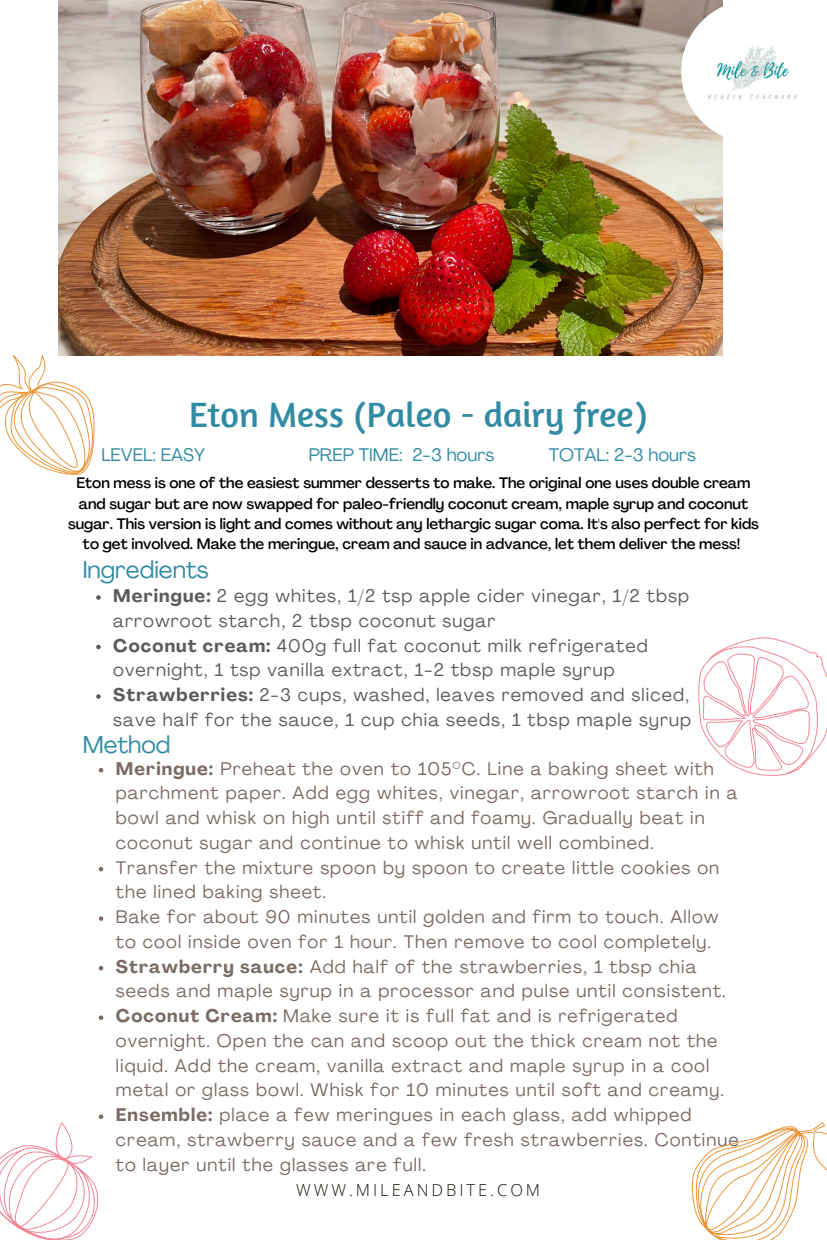
<style>
.page{position:relative;width:827px;height:1240px;background:#fff}
.page>*{position:absolute;margin:0;border:0;box-sizing:border-box;transform-origin:0 0}
.t1{font:36px "Amaranth";color:#318ba2}
.t2{font:24px "Agrandir";color:#318ba2}
.t3{font:18px/24.8px "Agrandir";letter-spacing:.06em;color:#321a0f}
.t4{font:18px/24.8px "Agrandir";letter-spacing:.06em;color:#000}
.t5{font:18px "Agrandir";color:#318ba2}
.t6{font:300 16.5px "Open Sans";letter-spacing:.18em;color:#1a130a}
.t7{font:500 15px/20.2px "Agrandir";color:#000;text-align:center}
.s1{font-weight:700}
</style>
<div class="page">
<img style="left:58px;top:0;width:664px;height:355px">
<img style="left:681px;top:0;width:143px;height:143px;border-radius:50%">
<svg style="left:96px;top:595px;width:5px;height:5px"></svg>
<svg style="left:96px;top:645px;width:5px;height:4px"></svg>
<svg style="left:96px;top:694px;width:5px;height:5px"></svg>
<svg style="left:99px;top:768px;width:4px;height:4px"></svg>
<svg style="left:99px;top:867px;width:4px;height:4px"></svg>
<svg style="left:99px;top:916px;width:4px;height:5px"></svg>
<svg style="left:99px;top:966px;width:4px;height:4px"></svg>
<svg style="left:99px;top:1015px;width:4px;height:5px"></svg>
<svg style="left:692px;top:1122px;width:135px;height:118px"></svg>
<svg style="left:0;top:355px;width:95px;height:120px"></svg>
<svg style="left:0;top:1114px;width:103px;height:126px"></svg>
<svg style="left:698px;top:637px;width:129px;height:139px"></svg>
<h1 class="t1" style="left:189px;top:392px;width:460px">Eton Mess (Paleo - dairy free)</h1>
<p class="t5" style="left:101px;top:448px;width:105px">LEVEL: EASY</p>
<p class="t5" style="left:309px;top:448px;width:187px">PREP TIME: 2-3 hours</p>
<p class="t5" style="left:549px;top:448px;width:149px">TOTAL: 2-3 hours</p>
<p class="t7" style="left:68px;top:475px;width:692px">Eton mess is one of the easiest summer desserts to make. The original one uses double cream and sugar but are now swapped for paleo-friendly coconut cream, maple syrup and coconut sugar. This version is light and comes without any lethargic sugar coma. It's also perfect for kids to get involved. Make the meringue, cream and sauce in advance, let them deliver the mess!</p>
<h2 class="t2" style="left:83px;top:560px;width:127px">Ingredients</h2>
<p class="t4" style="left:113px;top:585px;width:579px"><span class="s1">Meringue:</span> 2 egg whites, 1/2 tsp apple cider vinegar, 1/2 tbsp arrowroot starch, 2 tbsp coconut sugar<br><span class="s1">Coconut cream:</span> 400g full fat coconut milk refrigerated overnight, 1 tsp vanilla extract, 1-2 tbsp maple syrup <span class="s1">Strawberries:</span> 2-3 cups, washed, leaves removed and sliced, save half for the sauce, 1 cup chia seeds, 1 tbsp maple syrup</p>
<p class="t3" style="left:116px;top:758px;width:624px"><span class="s1">Meringue:</span> Preheat the oven to 105°C. Line a baking sheet with parchment paper. Add egg whites, vinegar, arrowroot starch in a bowl and whisk on high until stiff and foamy. Gradually beat in coconut sugar and continue to whisk until well combined.<br>Transfer the mixture spoon by spoon to create little cookies on the lined baking sheet.<br>Bake for about 90 minutes until golden and firm to touch. Allow to cool inside oven for 1 hour. Then remove to cool completely.<br><span class="s1">Strawberry sauce:</span> Add half of the strawberries, 1 tbsp chia seeds and maple syrup in a processor and pulse until consistent.<br><span class="s1">Coconut Cream:</span> Make sure it is full fat and is refrigerated overnight. Open the can and scoop out the thick cream not the liquid. Add the cream, vanilla extract and maple syrup in a cool metal or glass bowl. Whisk for 10 minutes until soft and creamy.<br><span class="s1">Ensemble:</span> place a few meringues in each glass, add whipped cream, strawberry sauce and a few fresh strawberries. Continue to layer until the glasses are full.</p>
<p class="t6" style="left:296px;top:1178px;width:246px">WWW.MILEANDBITE.COM</p>
<h2 class="t2" style="left:83px;top:735px;width:89px">Method</h2>
</div>
